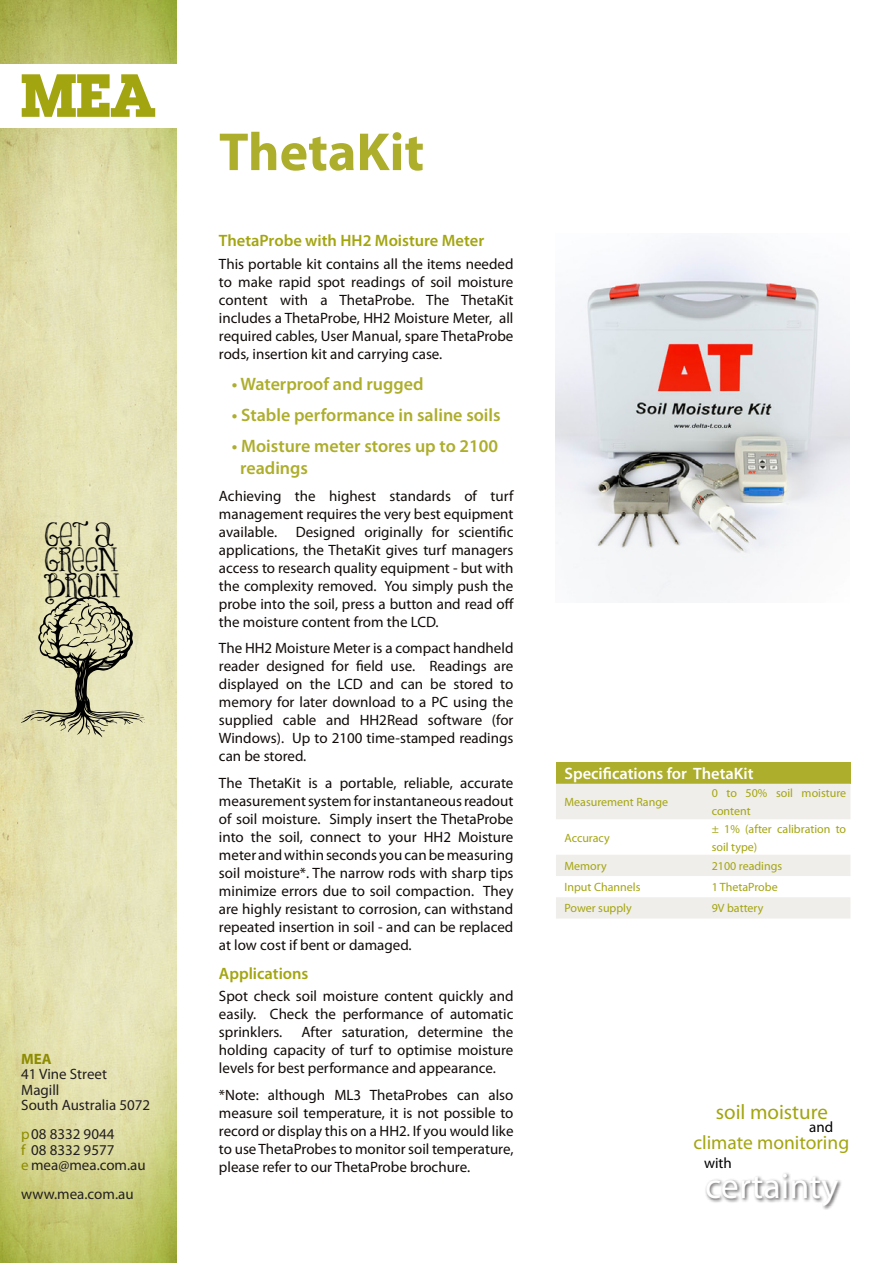
<style>
.page{position:relative;width:893px;height:1263px;background:#fff}
.page>*{position:absolute;margin:0;border:0;box-sizing:border-box;transform-origin:0 0}
.t1{font:700 63.75px "Lubalin Graph EFOP";color:#a3a510}
.t2{font:700 54px "Myriad Pro";color:#adae2c}
.t3{font:37.95px "Lady Rene";letter-spacing:-.02em;color:#000}
.t4{font:36px "Myriad Pro";color:#fff}
.t5{font:21px "Myriad Pro";color:#a3a510}
.t6{font:19.5px "Myriad Pro";color:#a3a510}
.t7{font:600 18px/22.5px "Myriad Pro";color:#adae2c}
.t8{font:600 16.5px "Myriad Pro";color:#a3a510}
.t9{font:600 16.5px "Myriad Pro";color:#fff}
.t10{font:15px/18px "Myriad Pro";color:#100b08;text-align:justify}
.t11{font:15px/15.5px "Myriad Pro";color:#231f20}
.t12{font:15px "Myriad Pro";color:#000}
.t13{font:700 15px "Myriad Pro";color:#8e8c00}
.t14{font:12px/18px "Myriad Pro";color:#a3a510}
.s1{color:#8e8c00}
</style>
<div class="page">
<img style="left:0;top:0;width:177px;height:1263px">
<div style="left:0;top:64px;width:179px;height:64px;background:#fff"></div>
<svg style="left:22px;top:597px;width:122px;height:140px;background:#bebb96"></svg>
<div style="left:705px;top:1171px;width:138px;height:39px;background:#231f20;opacity:.75"></div>
<img style="left:556px;top:239px;width:293px;height:364px">
<div style="left:556px;top:762px;width:294px;height:22px;background:#adae2c"></div>
<div style="left:556px;top:784px;width:294px;height:35px;background:#f0eeea"></div>
<svg style="left:556px;top:855px;width:294px;height:63px"></svg>
<h1 class="t1" style="left:19px;top:56px;width:137px">MEA</h1>
<h3 class="t3" style="left:44px;top:514px;width:71px">Get a</h3>
<h3 class="t3" style="left:44px;top:539px;width:75px">Green</h3>
<h3 class="t3" style="left:44px;top:564px;width:77px">Brain</h3>
<p class="t13" style="left:21px;top:1049px;width:32px">MEA</p>
<p class="t11" style="left:21px;top:1066px;width:130px">41 Vine Street<br>Magill<br>South Australia 5072</p>
<p class="t11" style="left:21px;top:1126px;width:126px"><span class="s1">p</span>08 8332 9044<br><span class="s1">f</span> 08 8332 9577<br><span class="s1">e</span> mea@mea.com.au</p>
<p class="t11" style="left:21px;top:1186px;width:114px">www.mea.com.au</p>
<h2 class="t2" style="left:219px;top:117px;width:207px">ThetaKit</h2>
<p class="t8" style="left:219px;top:230px;width:267px">ThetaProbe with HH2 Moisture Meter</p>
<p class="t10" style="left:219px;top:254px;width:296px">This portable kit contains all the items needed to make rapid spot readings of soil moisture content with a ThetaProbe. The ThetaKit includes a ThetaProbe, HH2 Moisture Meter, all required cables, User Manual, spare ThetaProbe rods, insertion kit and carrying case.</p>
<p class="t7" style="left:232px;top:372px;width:193px">• Waterproof and rugged</p>
<p class="t7" style="left:232px;top:403px;width:270px">• Stable performance in saline soils</p>
<p class="t7" style="left:240px;top:434px;width:259px;text-indent:-8px">• Moisture meter stores up to 2100 readings</p>
<p class="t10" style="left:219px;top:486px;width:297px">Achieving the highest standards of turf management requires the very best equipment available. Designed originally for scientific applications, the ThetaKit gives turf managers access to research quality equipment - but with the complexity removed. You simply push the probe into the soil, press a button and read off the moisture content from the LCD.</p>
<p class="t10" style="left:219px;top:639px;width:296px">The HH2 Moisture Meter is a compact handheld reader designed for field use. Readings are displayed on the LCD and can be stored to memory for later download to a PC using the supplied cable and HH2Read software (for Windows). Up to 2100 time-stamped readings can be stored.</p>
<p class="t10" style="left:219px;top:773px;width:296px">The ThetaKit is a portable, reliable, accurate measurement system for instantaneous readout of soil moisture. Simply insert the ThetaProbe into the soil, connect to your HH2 Moisture meter and within seconds you can be measuring soil moisture*. The narrow rods with sharp tips minimize errors due to soil compaction. They are highly resistant to corrosion, can withstand repeated insertion in soil - and can be replaced at low cost if bent or damaged.</p>
<p class="t8" style="left:219px;top:963px;width:91px">Applications</p>
<p class="t10" style="left:219px;top:987px;width:296px">Spot check soil moisture content quickly and easily. Check the performance of automatic sprinklers.</p>
<p class="t10" style="left:219px;top:1023px;width:296px;text-indent:82px">After saturation, determine the holding capacity of turf to optimise moisture levels for best performance and appearance.</p>
<p class="t10" style="left:219px;top:1086px;width:296px">*Note: although ML3 ThetaProbes can also measure soil temperature, it is not possible to record or display this on a HH2. If you would like to use ThetaProbes to monitor soil temperature, please refer to our ThetaProbe brochure.</p>
<p class="t9" style="left:564px;top:763px;width:191px">Specifications for ThetaKit</p>
<p class="t14" style="left:564px;top:793px;width:105px">Measurement Range</p>
<p class="t14" style="left:712px;top:784px;width:136px">0 to 50% soil moisture content</p>
<p class="t14" style="left:564px;top:828px;width:47px">Accuracy</p>
<p class="t14" style="left:712px;top:819px;width:136px">± 1% (after calibration to soil type)</p>
<p class="t14" style="left:564px;top:857px;width:44px">Memory</p>
<p class="t14" style="left:712px;top:857px;width:72px">2100 readings</p>
<p class="t14" style="left:564px;top:878px;width:77px">Input Channels</p>
<p class="t14" style="left:712px;top:878px;width:67px">1 ThetaProbe</p>
<p class="t14" style="left:564px;top:899px;width:69px">Power supply</p>
<p class="t14" style="left:712px;top:899px;width:53px">9V battery</p>
<h3 class="t5" style="left:716px;top:1098px;width:114px">soil moisture</h3>
<p class="t12" style="left:809px;top:1117px;width:26px">and</p>
<h3 class="t6" style="left:693px;top:1130px;width:157px">climate monitoring</h3>
<p class="t12" style="left:704px;top:1154px;width:29px">with</p>
<h3 class="t4" style="left:705px;top:1163px;width:135px">certainty</h3>
</div>
